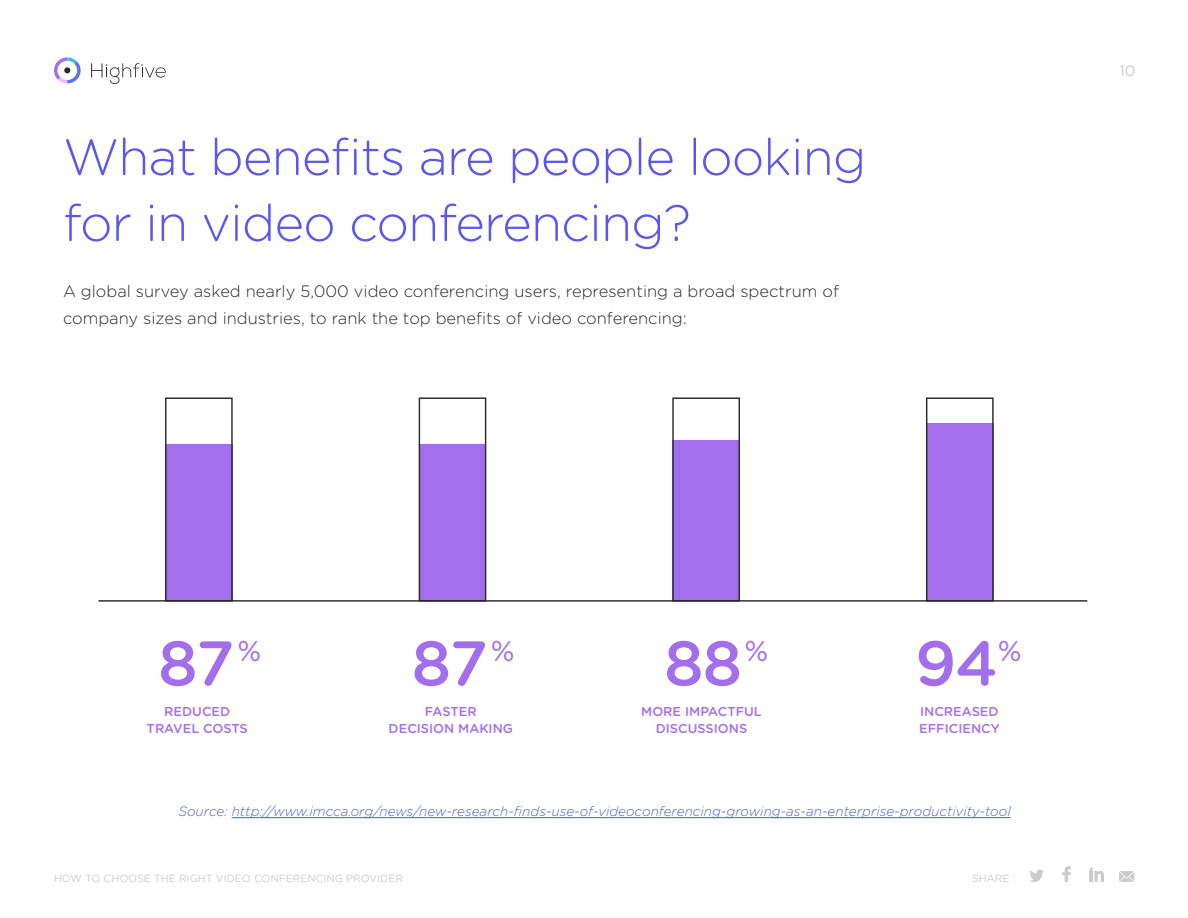
<style>
.page{position:relative;width:1188px;height:918px;background:#fff}
.page>*{position:absolute;margin:0;border:0;box-sizing:border-box;transform-origin:0 0}
.t1{font:500 63px "Gotham Rounded";letter-spacing:-.025em;color:#a36eeb}
.t2{font:300 51px/66px "Gotham Rounded";letter-spacing:-.02em;color:#5b56ee}
.t3{font:300 16.5px/27px "Gotham Rounded";color:#26292b}
.t4{font:15px "Gotham Rounded";color:#ccc}
.t5{font:italic 300 13.5px "Gotham Rounded";color:#4f5cd6}
.t6{font:500 12.9px/17.2px "Gotham Rounded";color:#a36eeb;text-align:center}
.t7{font:10.5px "Gotham Rounded";color:#ccc}
</style>
<div class="page">
<svg style="left:54px;top:57px;width:27px;height:26px"></svg>
<svg style="left:91px;top:63px;width:75px;height:21px"></svg>
<svg style="left:1030px;top:869px;width:14px;height:13px"></svg>
<svg style="left:1062px;top:866px;width:9px;height:16px"></svg>
<svg style="left:1090px;top:867px;width:14px;height:15px"></svg>
<hr style="left:232px;top:817px;width:779px;height:1px;background:#4f5cd6">
<div style="left:927px;top:423px;width:67px;height:178px;background:#a36eeb"></div>
<div style="left:672px;top:440px;width:67px;height:161px;background:#a36eeb"></div>
<div style="left:419px;top:444px;width:67px;height:157px;background:#a36eeb"></div>
<div style="left:166px;top:444px;width:67px;height:157px;background:#a36eeb"></div>
<div style="left:926px;top:397px;width:68px;height:205px;border:1px solid #26282b"></div>
<div style="left:672px;top:397px;width:68px;height:205px;border:1px solid #26282b"></div>
<div style="left:419px;top:397px;width:67px;height:205px;border:1px solid #26282b"></div>
<div style="left:165px;top:397px;width:68px;height:205px;border:1px solid #26282b"></div>
<hr style="left:98px;top:600px;width:989px;height:2px;background:#26282b">
<svg style="left:1119px;top:871px;width:15px;height:11px"></svg>
<h2 class="t2" style="left:63px;top:122px;width:805px">What benefits are people looking for in video conferencing?</h2>
<p class="t3" style="left:63px;top:276px;width:778px">A global survey asked nearly 5,000 video conferencing users, representing a broad spectrum of company sizes and industries, to rank the top benefits of video conferencing:</p>
<p class="t4" style="left:1119px;top:60px;width:18px">10</p>
<h1 class="t1" style="left:915px;top:618px;width:108px">94<sup>%</sup></h1>
<h1 class="t1" style="left:158px;top:618px;width:105px">87<sup>%</sup></h1>
<h1 class="t1" style="left:411px;top:618px;width:105px">87<sup>%</sup></h1>
<p class="t6" style="left:147px;top:702px;width:103px">REDUCED<br>TRAVEL COSTS</p>
<p class="t6" style="left:389px;top:702px;width:126px">FASTER<br>DECISION MAKING</p>
<p class="t6" style="left:641px;top:702px;width:122px">MORE IMPACTFUL<br>DISCUSSIONS</p>
<p class="t6" style="left:919px;top:702px;width:82px;text-align:left">INCREASED<br>EFFICIENCY</p>
<h1 class="t1" style="left:664px;top:618px;width:106px">88<sup>%</sup></h1>
<p class="t5" style="left:178px;top:803px;width:834px">Source: http://www.imcca.org/news/new-research-finds-use-of-videoconferencing-growing-as-an-enterprise-productivity-tool</p>
<p class="t7" style="left:54px;top:872px;width:351px">HOW TO CHOOSE THE RIGHT VIDEO CONFERENCING PROVIDER</p>
<p class="t7" style="left:972px;top:872px;width:45px">SHARE :</p>
</div>
